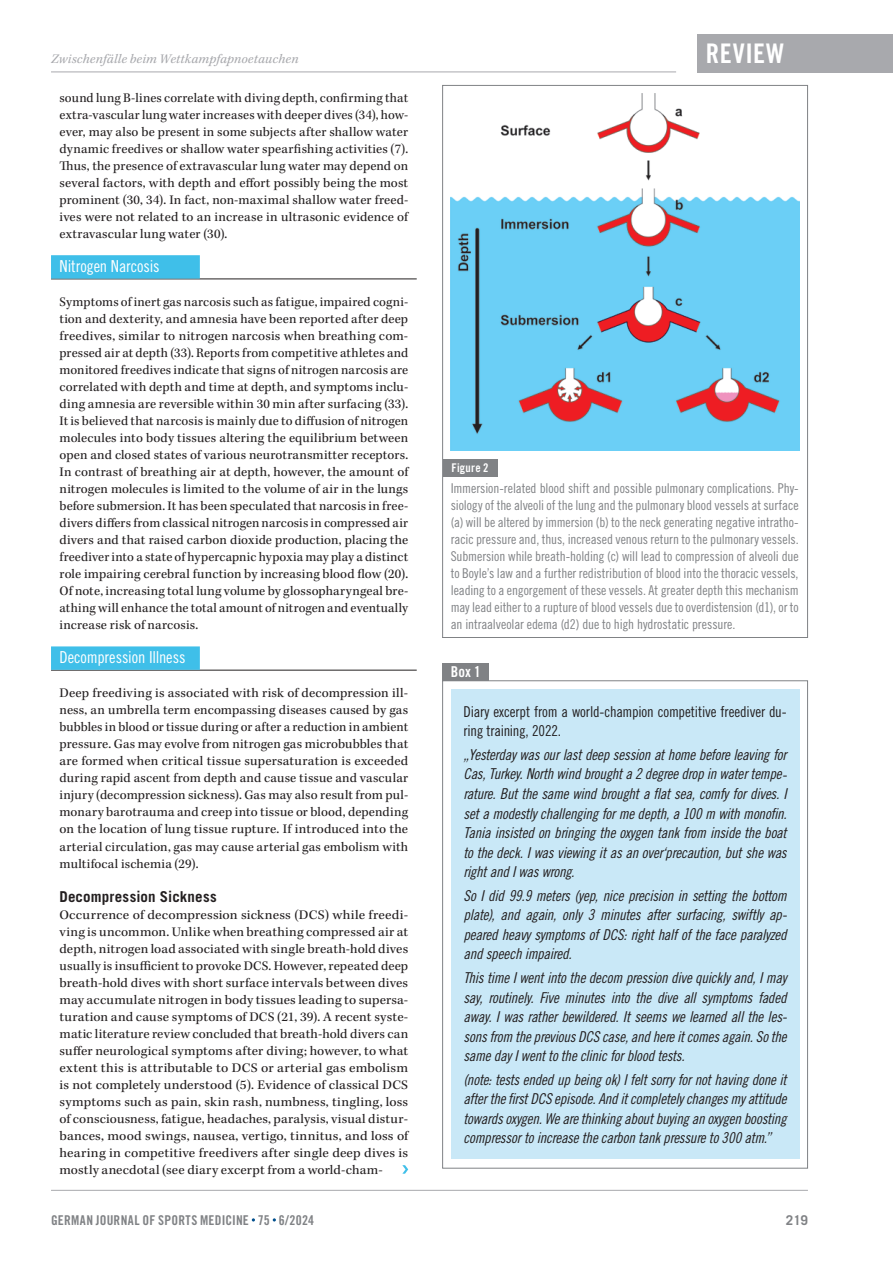
<style>
.page{position:relative;width:893px;height:1263px;background:#fff}
.page>*{position:absolute;margin:0;border:0;box-sizing:border-box;transform-origin:0 0}
.t1{font:27px "Trade Gothic LT Std Bd Cn 20";color:#fff}
.t2{font:16.5px "Trade Gothic LT Std Cn 18";letter-spacing:-.005em;color:#fff}
.t3{font:15px/19.5px "Trade Gothic LT Std Cn 18 Obl";letter-spacing:-.02em;color:#231f20;text-align:justify}
.t4{font:15px/19.5px "Trade Gothic LT Std Cn 18";letter-spacing:-.01em;color:#231f20}
.t5{font:700 15px "Trade Gothic LT Std";letter-spacing:.01em;color:#231f20}
.t6{font:15px "Trade Gothic LT Std Bd Cn 20";color:#fff}
.t7{font:13.5px/17px "Kepler Std";letter-spacing:.01em;color:#231f20;text-align:justify}
.t8{font:13.5px/17px "Kepler Std";letter-spacing:.01em;color:#231f20;text-align:justify;scale:1.05 1}
.t9{font:13.5px/17px "Trade Gothic LT Std Cn 18";letter-spacing:-.005em;color:#808285;text-align:justify}
.t10{font:italic 13.5px "Kepler Std";letter-spacing:.015em;color:#a8a9ad}
.t11{font:13.5px "Trade Gothic LT Std Bd Cn 20";letter-spacing:.02em;color:#808285}
.t12{font:700 13.5px "Trade Gothic LT Std";color:#808285}
.t13{font:12px "Trade Gothic LT Std Bd Cn 20";letter-spacing:.02em;color:#fff}
</style>
<div class="page">
<div style="left:697px;top:34px;width:196px;height:38px;background:#a8a9ad"></div>
<hr style="left:51px;top:72px;width:625px;height:1px;background:#a8a9ad">
<hr style="left:51px;top:1190px;width:757px;height:1px;background:#a8a9ad">
<svg style="left:402px;top:1165px;width:6px;height:9px"></svg>
<hr style="left:51px;top:279px;width:366px;height:1px;background:#231f20">
<div style="left:51px;top:255px;width:149px;height:24px;background:#3fbfe9"></div>
<hr style="left:51px;top:670px;width:366px;height:1px;background:#231f20">
<div style="left:51px;top:646px;width:149px;height:24px;background:#3fbfe9"></div>
<div style="left:451px;top:690px;width:348px;height:469px;background:#c9e8f7"></div>
<div style="left:442px;top:663px;width:47px;height:17px;background:#808285"></div>
<div style="left:443px;top:459px;width:54px;height:17px;background:#808285"></div>
<img style="left:451px;top:94px;width:348px;height:357px">
<p class="t10" style="left:51px;top:51px;width:249px">Zwischenfälle beim Wettkampfapnoetauchen</p>
<p class="t7" style="left:60px;top:90px;width:350px">sound lung B-lines correlate with diving depth, confirming that extra-vascular lung water increases with deeper dives (34), how&shy;ever, may also be present in some subjects after shallow water dynamic freedives or shallow water spearfishing activities (7).<br>Thus, the presence of extravascular lung water may depend on several factors, with depth and effort possibly being the most prominent (30, 34). In fact, non-maximal shallow water freed&shy;ives were not related to an increase in ultrasonic evidence of extravascular lung water (30).</p>
<p class="t2" style="left:60px;top:256px;width:101px">Nitrogen Narcosis</p>
<p class="t7" style="left:60px;top:294px;width:350px">Symptoms of inert gas narcosis such as fatigue, impaired cogni&shy;tion and dexterity, and amnesia have been reported after deep freedives, similar to nitrogen narcosis when breathing com&shy;pressed air at depth (33). Reports from competitive athletes and monitored freedives indicate that signs of nitrogen narcosis are correlated with depth and time at depth, and symptoms inclu&shy;ding amnesia are reversible within 30 min after surfacing (33).<br>It is believed that narcosis is mainly due to diffusion of nitrogen molecules into body tissues altering the equilibrium between open and closed states of various neurotransmitter receptors.<br>In contrast of breathing air at depth, however, the amount of nitrogen molecules is limited to the volume of air in the lungs before submersion. It has been speculated that narcosis in free&shy;divers differs from classical nitrogen narcosis in compressed air divers and that raised carbon dioxide production, placing the freediver into a state of hypercapnic hypoxia may play a distinct role impairing cerebral function by increasing blood flow (20).<br>Of note, increasing total lung volume by glossopharyngeal bre&shy;athing will enhance the total amount of nitrogen and eventually increase risk of narcosis.</p>
<p class="t2" style="left:60px;top:648px;width:128px">Decompression Illness</p>
<p class="t7" style="left:60px;top:685px;width:350px">Deep freediving is associated with risk of decompression ill&shy;ness, an umbrella term encompassing diseases caused by gas bubbles in blood or tissue during or after a reduction in ambient pressure. Gas may evolve from nitrogen gas microbubbles that are formed when critical tissue supersaturation is exceeded during rapid ascent from depth and cause tissue and vascular injury (decompression sickness). Gas may also result from pul&shy;monary barotrauma and creep into tissue or blood, depending on the location of lung tissue rupture. If introduced into the arterial circulation, gas may cause arterial gas embolism with multifocal ischemia (29).</p>
<p class="t5" style="left:60px;top:887px;width:159px">Decompression Sickness</p>
<p class="t8" style="left:60px;top:906px;width:334px">Occurrence of decompression sickness (DCS) while freedi&shy;ving is uncommon. Unlike when breathing compressed air at depth, nitrogen load associated with single breath-hold dives usually is insufficient to provoke DCS. However, repeated deep breath-hold dives with short surface intervals between dives may accumulate nitrogen in body tissues leading to supersa&shy;turation and cause symptoms of DCS (21, 39). A recent syste&shy;matic literature review concluded that breath-hold divers can suffer neurological symptoms after diving; however, to what extent this is attributable to DCS or arterial gas embolism is not completely understood (5). Evidence of classical DCS symptoms such as pain, skin rash, numbness, tingling, loss of consciousness, fatigue, headaches, paralysis, visual distur&shy;bances, mood swings, nausea, vertigo, tinnitus, and loss of hearing in competitive freedivers after single deep dives is mostly anecdotal (see diary excerpt from a world-cham-</p>
<h1 class="t1" style="left:706px;top:37px;width:28px">Review</h1>
<p class="t13" style="left:451px;top:460px;width:39px">Figure 2</p>
<p class="t9" style="left:451px;top:480px;width:349px">Immersion-related blood shift and possible pulmonary complications. Phy&shy;siology of the alveoli of the lung and the pulmonary blood vessels at surface (a) will be altered by immersion (b) to the neck generating negative intratho&shy;racic pressure and, thus, increased venous return to the pulmonary vessels.<br>Submersion while breath-holding (c) will lead to compression of alveoli due to Boyle’s law and a further redistribution of blood into the thoracic vessels, leading to a engorgement of these vessels. At greater depth this mechanism may lead either to a rupture of blood vessels due to overdistension (d1), or to an intraalveolar edema (d2) due to high hydrostatic pressure.</p>
<p class="t6" style="left:451px;top:663px;width:31px">Box 1</p>
<p class="t4" style="left:463px;top:701px;width:325px">Diary excerpt from a world-champion competitive freediver du&shy;ring training, 2022.</p>
<p class="t3" style="left:463px;top:745px;width:325px">„Yesterday was our last deep session at home before leaving for Cas, Turkey. North wind brought a 2 degree drop in water tempe&shy;rature. But the same wind brought a flat sea, comfy for dives. I set a modestly challenging for me depth, a 100 m with monofin.<br>Tania insisted on bringing the oxygen tank from inside the boat to the deck. I was viewing it as an over‘precaution, but she was right and I was wrong.</p>
<p class="t3" style="left:463px;top:886px;width:325px">So I did 99.9 meters (yep, nice precision in setting the bottom plate), and again, only 3 minutes after surfacing, swiftly ap&shy;peared heavy symptoms of DCS: right half of the face paralyzed and speech impaired.</p>
<p class="t3" style="left:463px;top:968px;width:325px">This time I went into the decom pression dive quickly and, I may say, routinely. Five minutes into the dive all symptoms faded away. I was rather bewildered. It seems we learned all the les&shy;sons from the previous DCS case, and here it comes again. So the same day I went to the clinic for blood tests.</p>
<p class="t3" style="left:463px;top:1070px;width:325px">(note: tests ended up being ok) I felt sorry for not having done it after the first DCS episode. And it completely changes my attitude towards oxygen. We are thinking about buying an oxygen boosting compressor to increase the carbon tank pressure to 300 atm.”</p>
<p class="t11" style="left:51px;top:1212px;width:265px">GERMAN JOURNAL OF SPORTS MEDICINE 75 6/2024</p>
<p class="t12" style="left:786px;top:1211px;width:24px">219</p>
</div>
